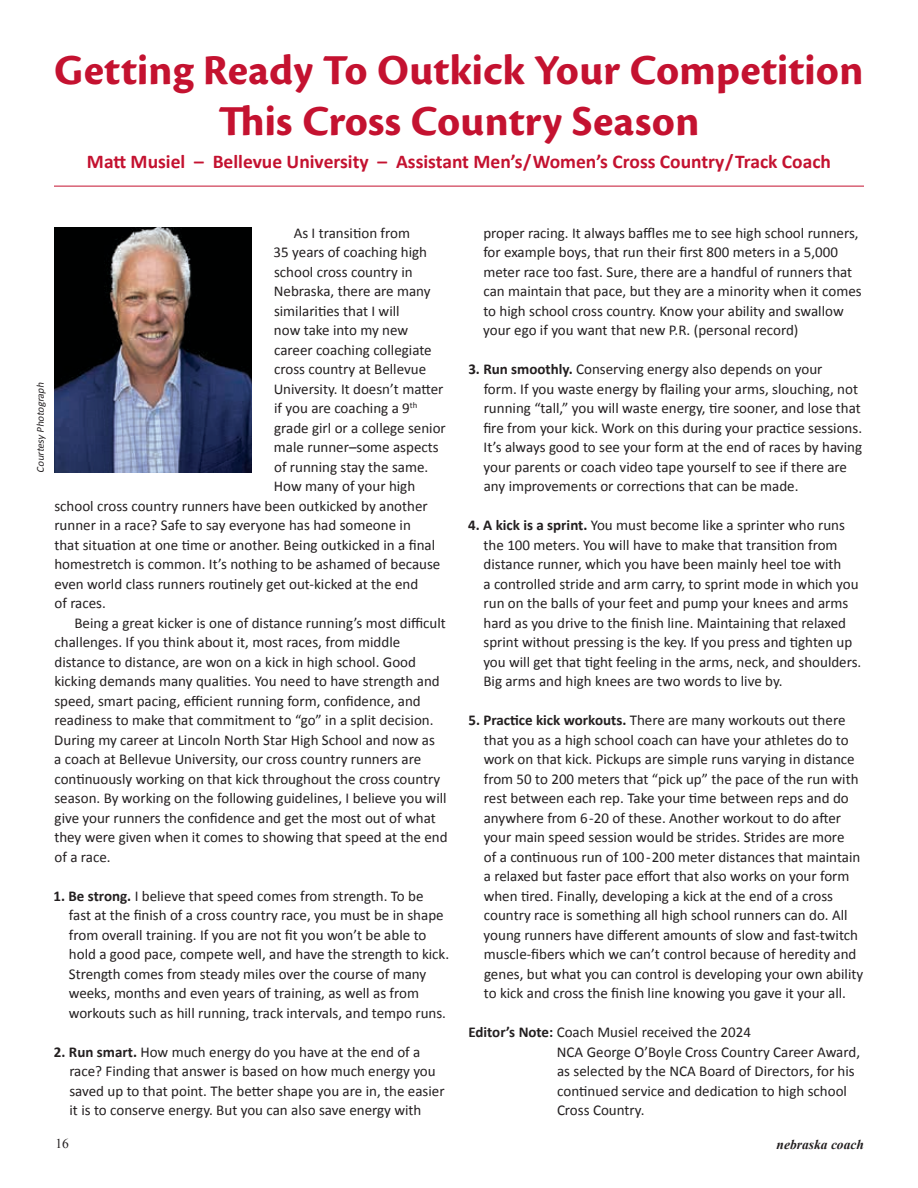
<style>
.page{position:relative;width:918px;height:1188px;background:#fff}
.page>*{position:absolute;margin:0;border:0;box-sizing:border-box;transform-origin:0 0}
.t1{font:44.4px/51px "Cronos Pro Bold Capt";letter-spacing:-.005em;color:#c41230;text-align:center}
.t2{font:700 19.5px "Calibri";color:#c41230}
.t3{font:15px/19.5px "Calibri";color:#231f20}
.t4{font:italic 700 13.5px "Times New Roman";color:#231f20}
.t5{font:13.5px "Times New Roman";color:#231f20}
.t6{font:italic 10.5px "Calibri";color:#231f20}
.s1{font-weight:700}
</style>
<div class="page">
<hr style="left:54px;top:186px;width:810px;height:1px;background:#c41230">
<img style="left:54px;top:228px;width:198px;height:244px">
<h1 class="t1" style="left:54px;top:46px;width:811px">Getting Ready To Outkick Your Competition<br>This Cross Country Season</h1>
<h2 class="t2" style="left:87px;top:149px;width:746px">Matt Musiel – Bellevue University – Assistant Men’s/Women’s Cross Country/Track Coach</h2>
<p class="t6" style="left:34px;top:472px;width:94px;rotate:-90deg">Courtesy Photograph</p>
<p class="t3" style="left:294px;top:223px;width:118px">As I transition from</p>
<p class="t3" style="left:274px;top:242px;width:155px">35 years of coaching high</p>
<p class="t3" style="left:274px;top:262px;width:140px">school cross country in</p>
<p class="t3" style="left:274px;top:281px;width:158px">Nebraska, there are many</p>
<p class="t3" style="left:274px;top:301px;width:127px">similarities that I will</p>
<p class="t3" style="left:274px;top:320px;width:136px">now take into my new</p>
<p class="t3" style="left:274px;top:340px;width:159px">career coaching collegiate</p>
<p class="t3" style="left:274px;top:359px;width:154px">cross country at Bellevue</p>
<p class="t3" style="left:274px;top:379px;width:171px">University. It doesn’t matter</p>
<p class="t3" style="left:274px;top:398px;width:145px">if you are coaching a 9<sup>th</sup></p>
<p class="t3" style="left:274px;top:418px;width:173px">grade girl or a college senior</p>
<p class="t3" style="left:274px;top:437px;width:166px">male runner–some aspects</p>
<p class="t3" style="left:274px;top:457px;width:156px">of running stay the same.</p>
<p class="t3" style="left:274px;top:476px;width:143px">How many of your high</p>
<p class="t3" style="left:54px;top:496px;width:375px">school cross country runners have been outkicked by another</p>
<p class="t3" style="left:54px;top:515px;width:358px">runner in a race? Safe to say everyone has had someone in</p>
<p class="t3" style="left:54px;top:535px;width:382px">that situation at one time or another. Being outkicked in a final</p>
<p class="t3" style="left:54px;top:554px;width:388px">homestretch is common. It’s nothing to be ashamed of because</p>
<p class="t3" style="left:54px;top:574px;width:365px">even world class runners routinely get out-kicked at the end</p>
<p class="t3" style="left:55px;top:593px;width:53px">of races.</p>
<p class="t3" style="left:74px;top:613px;width:373px">Being a great kicker is one of distance running’s most difficult</p>
<p class="t3" style="left:55px;top:632px;width:347px">challenges. If you think about it, most races, from middle</p>
<p class="t3" style="left:54px;top:652px;width:363px">distance to distance, are won on a kick in high school. Good</p>
<p class="t3" style="left:54px;top:671px;width:387px">kicking demands many qualities. You need to have strength and</p>
<p class="t3" style="left:54px;top:691px;width:368px">speed, smart pacing, efficient running form, confidence, and</p>
<p class="t3" style="left:54px;top:710px;width:381px">readiness to make that commitment to “go” in a split decision.</p>
<p class="t3" style="left:54px;top:730px;width:382px">During my career at Lincoln North Star High School and now as</p>
<p class="t3" style="left:54px;top:749px;width:368px">a coach at Bellevue University, our cross country runners are</p>
<p class="t3" style="left:55px;top:769px;width:387px">continuously working on that kick throughout the cross country</p>
<p class="t3" style="left:54px;top:788px;width:394px">season. By working on the following guidelines, I believe you will</p>
<p class="t3" style="left:55px;top:808px;width:383px">give your runners the confidence and get the most out of what</p>
<p class="t3" style="left:54px;top:827px;width:395px">they were given when it comes to showing that speed at the end</p>
<p class="t3" style="left:55px;top:847px;width:58px">of a race.</p>
<p class="t3" style="left:69px;top:886px;width:382px;text-indent:-15px"><span class="s1">1. Be strong.</span> I believe that speed comes from strength. To be fast at the finish of a cross country race, you must be in shape from overall training. If you are not fit you won’t be able to hold a good pace, compete well, and have the strength to kick.<br>Strength comes from steady miles over the course of many weeks, months and even years of training, as well as from workouts such as hill running, track intervals, and tempo runs.</p>
<p class="t3" style="left:69px;top:1042px;width:377px;text-indent:-15px"><span class="s1">2. Run smart.</span> How much energy do you have at the end of a race? Finding that answer is based on how much energy you saved up to that point. The better shape you are in, the easier it is to conserve energy. But you can also save energy with</p>
<p class="t3" style="left:483px;top:223px;width:380px">proper racing. It always baffles me to see high school runners, for example boys, that run their first 800 meters in a 5,000 meter race too fast. Sure, there are a handful of runners that can maintain that pace, but they are a minority when it comes to high school cross country. Know your ability and swallow your ego if you want that new P.R. (personal record)</p>
<p class="t3" style="left:483px;top:359px;width:380px;text-indent:-15px"><span class="s1">3. Run smoothly.</span> Conserving energy also depends on your<br>form. If you waste energy by flailing your arms, slouching, not running “tall,” you will waste energy, tire sooner, and lose that fire from your kick. Work on this during your practice sessions.<br>It’s always good to see your form at the end of races by having your parents or coach video tape yourself to see if there are any improvements or corrections that can be made.</p>
<p class="t3" style="left:483px;top:515px;width:380px;text-indent:-15px"><span class="s1">4. A kick is a sprint.</span> You must become like a sprinter who runs the 100 meters. You will have to make that transition from distance runner, which you have been mainly heel toe with<br>a controlled stride and arm carry, to sprint mode in which you run on the balls of your feet and pump your knees and arms hard as you drive to the finish line. Maintaining that relaxed sprint without pressing is the key. If you press and tighten up you will get that tight feeling in the arms, neck, and shoulders.<br>Big arms and high knees are two words to live by.</p>
<p class="t3" style="left:484px;top:710px;width:381px;text-indent:-15px"><span class="s1">5. Practice kick workouts.</span> There are many workouts out there that you as a high school coach can have your athletes do to work on that kick. Pickups are simple runs varying in distance from 50 to 200 meters that “pick up” the pace of the run with rest between each rep. Take your time between reps and do anywhere from 6-20 of these. Another workout to do after your main speed session would be strides. Strides are more<br>of a continuous run of 100 -200 meter distances that maintain a relaxed but faster pace effort that also works on your form when tired. Finally, developing a kick at the end of a cross country race is something all high school runners can do. All young runners have different amounts of slow and fast-twitch muscle-fibers which we can’t control because of heredity and genes, but what you can control is developing your own ability to kick and cross the finish line knowing you gave it your all.</p>
<p class="t3" style="left:557px;top:1022px;width:305px;text-indent:-89px"><span class="s1">Editor’s Note:</span> Coach Musiel received the 2024<br>NCA George O’Boyle Cross Country Career Award, as selected by the NCA Board of Directors, for his continued service and dedication to high school Cross Country.</p>
<p class="t5" style="left:55px;top:1134px;width:15px">16</p>
<p class="t4" style="left:777px;top:1135px;width:89px">nebraska coach</p>
</div>
